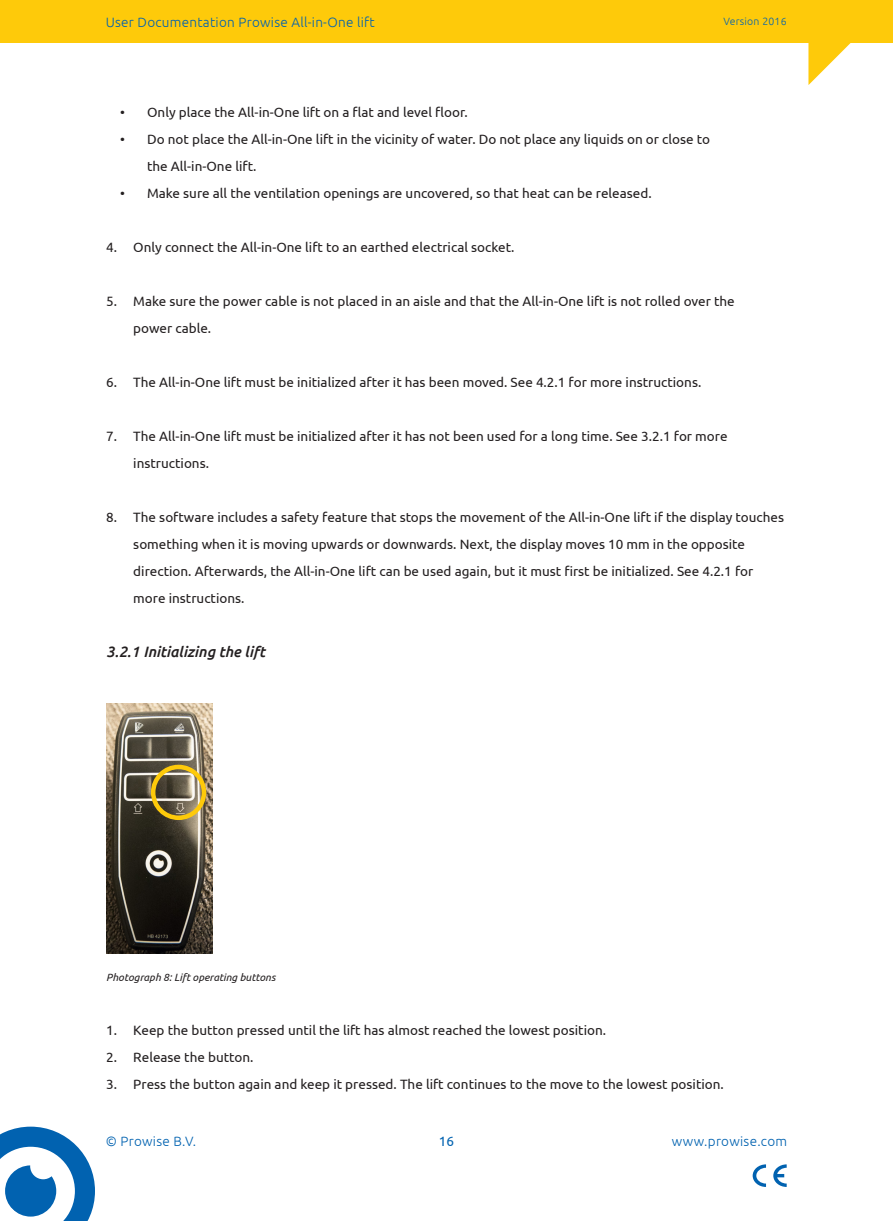
<style>
.page{position:relative;width:893px;height:1221px;background:#fff}
.page>*{position:absolute;margin:0;border:0;box-sizing:border-box;transform-origin:0 0}
.Subtitle_small{font:italic 500 15px "Ubuntu";color:#231f20}
.t1{font:13.5px/27px "Ubuntu";color:#231f20}
.t2{font:300 13.5px "Ubuntu";letter-spacing:.02em;color:#0162b0}
.t3{font:13.5px "Ubuntu";color:#0162b0}
.Image_Caption{font:italic 10.5px "Ubuntu";color:#231f20}
.t4{font:300 10.5px "Ubuntu";letter-spacing:.02em;color:#0162b0}
</style>
<div class="page">
<div style="left:0;top:0;width:893px;height:43px;background:#feca0a"></div>
<svg style="left:808px;top:43px;width:43px;height:42px"></svg>
<svg style="left:0;top:1126px;width:95px;height:94px"></svg>
<svg style="left:753px;top:1164px;width:34px;height:22px"></svg>
<img style="left:107px;top:703px;width:105px;height:250px">
<div style="left:151px;top:764px;width:55px;height:56px;border:4px solid #feca0a;border-radius:50%"></div>
<p class="t2" style="left:106px;top:14px;width:271px">User Documentation Prowise All-in-One lift</p>
<p class="t4" style="left:723px;top:15px;width:65px">Version 2016</p>
<p class="t1" style="left:120px;top:98px;width:349px">• Only place the All-in-One lift on a flat and level floor.</p>
<p class="t1" style="left:147px;top:125px;width:564px;text-indent:-27px">• Do not place the All-in-One lift in the vicinity of water. Do not place any liquids on or close to the All-in-One lift.</p>
<p class="t1" style="left:120px;top:179px;width:533px">• Make sure all the ventilation openings are uncovered, so that heat can be released.</p>
<p class="t1" style="left:106px;top:233px;width:410px">4. Only connect the All-in-One lift to an earthed electrical socket.</p>
<p class="t1" style="left:106px;top:287px;width:630px">5. Make sure the power cable is not placed in an aisle and that the All-in-One lift is not rolled over the</p>
<p class="t1" style="left:133px;top:314px;width:79px">power cable.</p>
<p class="t1" style="left:106px;top:368px;width:597px">6. The All-in-One lift must be initialized after it has been moved. See 4.2.1 for more instructions.</p>
<p class="t1" style="left:106px;top:422px;width:623px">7. The All-in-One lift must be initialized after it has not been used for a long time. See 3.2.1 for more</p>
<p class="t1" style="left:133px;top:449px;width:77px">instructions.</p>
<p class="t1" style="left:106px;top:503px;width:679px">8. The software includes a safety feature that stops the movement of the All-in-One lift if the display touches</p>
<p class="t1" style="left:133px;top:530px;width:613px">something when it is moving upwards or downwards. Next, the display moves 10 mm in the opposite</p>
<p class="t1" style="left:133px;top:557px;width:622px">direction. Afterwards, the All-in-One lift can be used again, but it must first be initialized. See 4.2.1 for</p>
<p class="t1" style="left:133px;top:584px;width:113px">more instructions.</p>
<p class="Subtitle_small" style="left:106px;top:642px;width:160px">3.2.1 Initializing the lift</p>
<p class="Image_Caption" style="left:106px;top:971px;width:171px">Photograph 8: Lift operating buttons</p>
<p class="t1" style="left:106px;top:1016px;width:501px">1. Keep the button pressed until the lift has almost reached the lowest position.</p>
<p class="t1" style="left:106px;top:1043px;width:149px">2. Release the button.</p>
<p class="t1" style="left:106px;top:1070px;width:619px">3. Press the button again and keep it pressed. The lift continues to the move to the lowest position.</p>
<p class="t2" style="left:106px;top:1133px;width:92px">© Prowise B.V.</p>
<p class="t3" style="left:439px;top:1133px;width:17px">16</p>
<p class="t2" style="left:672px;top:1133px;width:117px">www.prowise.com</p>
</div>
